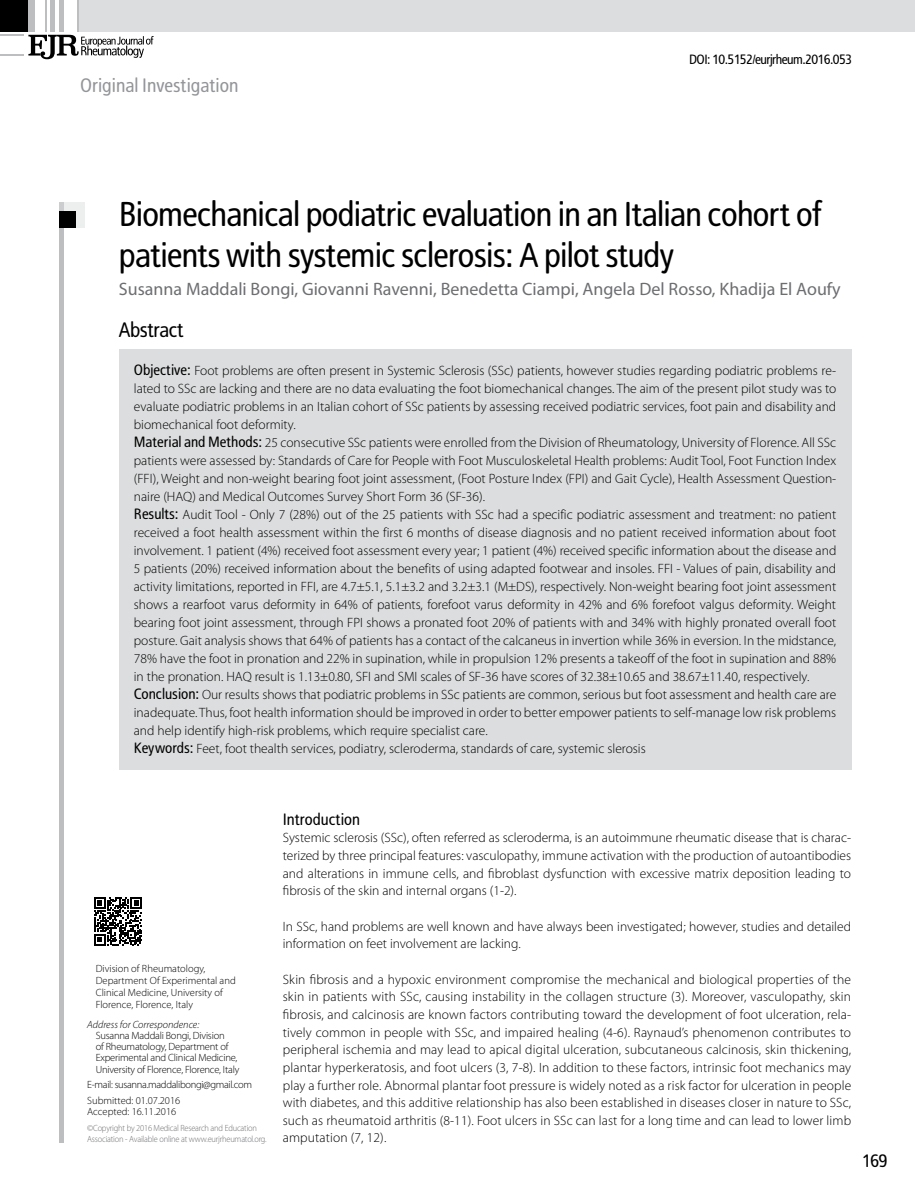
<style>
.page{position:relative;width:915px;height:1191px;background:#fff}
.page>*{position:absolute;margin:0;border:0;box-sizing:border-box;transform-origin:0 0}
.t1{font:34.5px/41.4px "Rotokas";letter-spacing:-.02em;color:#000}
.t2{font:21px "Rotokas";letter-spacing:-.02em;color:#000}
.t3{font:19.5px "Rotokas";color:#939598}
.t4{font:18px "Myriad Pro";color:#6d6e71}
.t5{font:18px "Rotokas";color:#000}
.t6{font:16.5px "Rotokas";color:#000}
.t7{font:300 13.5px/18px "Myriad Pro";color:#000;text-align:justify}
.t8{font:13.5px "Rotokas";letter-spacing:-.04em;color:#000}
.t9{font:300 10.5px/11.2px "Myriad Pro";letter-spacing:-.02em;color:#000}
.t10{font:300 10.5px/12px "Myriad Pro";color:#000}
.t11{font:italic 300 10.5px "Myriad Pro";color:#000}
.t12{font:300 9px/11.2px "Myriad Pro";letter-spacing:-.02em;color:#6d6e71}
.s1{font-family:"Rotokas";font-weight:400;font-size:15px}
</style>
<div class="page">
<svg style="left:94px;top:897px;width:48px;height:48px"></svg>
<div style="left:78px;top:0;width:836px;height:31px;background:#dcddde"></div>
<hr style="left:78px;top:0;width:1px;height:31px;background:#bcbec0">
<div style="left:0;top:0;width:31px;height:31px;background:#000"></div>
<div style="left:28px;top:0;width:7px;height:31px;background:#bcbec0"></div>
<hr style="left:45px;top:0;width:2px;height:31px;background:#bcbec0">
<div style="left:50px;top:0;width:5px;height:31px;background:#bcbec0"></div>
<div style="left:59px;top:0;width:5px;height:31px;background:#bcbec0"></div>
<svg style="left:0;top:35px;width:154px;height:24px"></svg>
<div style="left:59px;top:202px;width:5px;height:940px;background:#bcbec0"></div>
<svg style="left:59px;top:202px;width:26px;height:26px"></svg>
<div style="left:59px;top:211px;width:17px;height:17px;background:#000"></div>
<div style="left:119px;top:349px;width:731px;height:420px;background:#dcddde"></div>
<h3 class="t3" style="left:80px;top:73px;width:160px">Original Investigation</h3>
<p class="t8" style="left:689px;top:51px;width:164px">DOI: 10.5152/eurjrheum.2016.053</p>
<h1 class="t1" style="left:119px;top:192px;width:705px">Biomechanical podiatric evaluation in an Italian cohort of patients with systemic sclerosis: A pilot study</h1>
<h3 class="t4" style="left:119px;top:278px;width:723px">Susanna Maddali Bongi, Giovanni Ravenni, Benedetta Ciampi, Angela Del Rosso, Khadija El Aoufy</h3>
<h2 class="t2" style="left:119px;top:317px;width:66px">Abstract</h2>
<p class="t7" style="left:134px;top:361px;width:703px;text-align:left"><span class="s1">Objective:</span> Foot problems are often present in Systemic Sclerosis (SSc) patients, however studies regarding podiatric problems re&shy;lated to SSc are lacking and there are no data evaluating the foot biomechanical changes. The aim of the present pilot study was to evaluate podiatric problems in an Italian cohort of SSc patients by assessing received podiatric services, foot pain and disability and biomechanical foot deformity.<br><span class="s1">Material and Methods:</span> 25 consecutive SSc patients were enrolled from the Division of Rheumatology, University of Florence. All SSc patients were assessed by: Standards of Care for People with Foot Musculoskeletal Health problems: Audit Tool, Foot Function Index (FFI), Weight and non-weight bearing foot joint assessment, (Foot Posture Index (FPI) and Gait Cycle), Health Assessment Question&shy;naire (HAQ) and Medical Outcomes Survey Short Form 36 (SF-36).<br><span class="s1">Results:</span> Audit Tool - Only 7 (28%) out of the 25 patients with SSc had a specific podiatric assessment and treatment: no patient received a foot health assessment within the first 6 months of disease diagnosis and no patient received information about foot involvement. 1 patient (4%) received foot assessment every year; 1 patient (4%) received specific information about the disease and 5 patients (20%) received information about the benefits of using adapted footwear and insoles. FFI - Values of pain, disability and activity limitations, reported in FFI, are 4.7±5.1, 5.1±3.2 and 3.2±3.1 (M±DS), respectively. Non-weight bearing foot joint assessment shows a rearfoot varus deformity in 64% of patients, forefoot varus deformity in 42% and 6% forefoot valgus deformity. Weight bearing foot joint assessment, through FPI shows a pronated foot 20% of patients with and 34% with highly pronated overall foot posture. Gait analysis shows that 64% of patients has a contact of the calcaneus in invertion while 36% in eversion. In the midstance, 78% have the foot in pronation and 22% in supination, while in propulsion 12% presents a takeoff of the foot in supination and 88% in the pronation. HAQ result is 1.13±0.80, SFI and SMI scales of SF-36 have scores of 32.38±10.65 and 38.67±11.40, respectively.<br><span class="s1">Conclusion:</span> Our results shows that podiatric problems in SSc patients are common, serious but foot assessment and health care are inadequate. Thus, foot health information should be improved in order to better empower patients to self-manage low risk problems and help identify high-risk problems, which require specialist care.<br><span class="s1">Keywords:</span> Feet, foot thealth services, podiatry, scleroderma, standards of care, systemic slerosis</p>
<p class="t10" style="left:96px;top:962px;width:141px">Division of Rheumatology,<br>Department Of Experimental and<br>Clinical Medicine, University of<br>Florence, Florence, Italy</p>
<p class="t11" style="left:87px;top:1017px;width:114px">Address for Correspondence:</p>
<p class="t9" style="left:96px;top:1029px;width:145px">Susanna Maddali Bongi, Division<br>of Rheumatology, Department of Experimental and Clinical Medicine, University of Florence, Florence, Italy</p>
<p class="t9" style="left:87px;top:1077px;width:166px;line-height:15.8px">E-mail: susanna.maddalibongi@gmail.com<br>Submitted: 01.07.2016</p>
<p class="t10" style="left:87px;top:1105px;width:91px">Accepted: 16.11.2016</p>
<p class="t12" style="left:87px;top:1122px;width:181px">©Copyright by 2016 Medical Research and Education<br>Association - Available online at www.eurjrheumatol.org.</p>
<p class="t6" style="left:283px;top:809px;width:79px">Introduction</p>
<p class="t7" style="left:283px;top:829px;width:569px">Systemic sclerosis (SSc), often referred as scleroderma, is an autoimmune rheumatic disease that is charac&shy;terized by three principal features: vasculopathy, immune activation with the production of autoantibodies and alterations in immune cells, and fibroblast dysfunction with excessive matrix deposition leading to fibrosis of the skin and internal organs (1-2).</p>
<p class="t7" style="left:283px;top:917px;width:569px">In SSc, hand problems are well known and have always been investigated; however, studies and detailed information on feet involvement are lacking.</p>
<p class="t7" style="left:283px;top:970px;width:569px">Skin fibrosis and a hypoxic environment compromise the mechanical and biological properties of the skin in patients with SSc, causing instability in the collagen structure (3). Moreover, vasculopathy, skin fibrosis, and calcinosis are known factors contributing toward the development of foot ulceration, rela&shy;tively common in people with SSc, and impaired healing (4-6). Raynaud’s phenomenon contributes to peripheral ischemia and may lead to apical digital ulceration, subcutaneous calcinosis, skin thickening, plantar hyperkeratosis, and foot ulcers (3, 7-8). In addition to these factors, intrinsic foot mechanics may play a further role. Abnormal plantar foot pressure is widely noted as a risk factor for ulceration in people with diabetes, and this additive relationship has also been established in diseases closer in nature to SSc, such as rheumatoid arthritis (8-11). Foot ulcers in SSc can last for a long time and can lead to lower limb amputation (7, 12).</p>
<h3 class="t5" style="left:861px;top:1150px;width:27px">169</h3>
</div>
